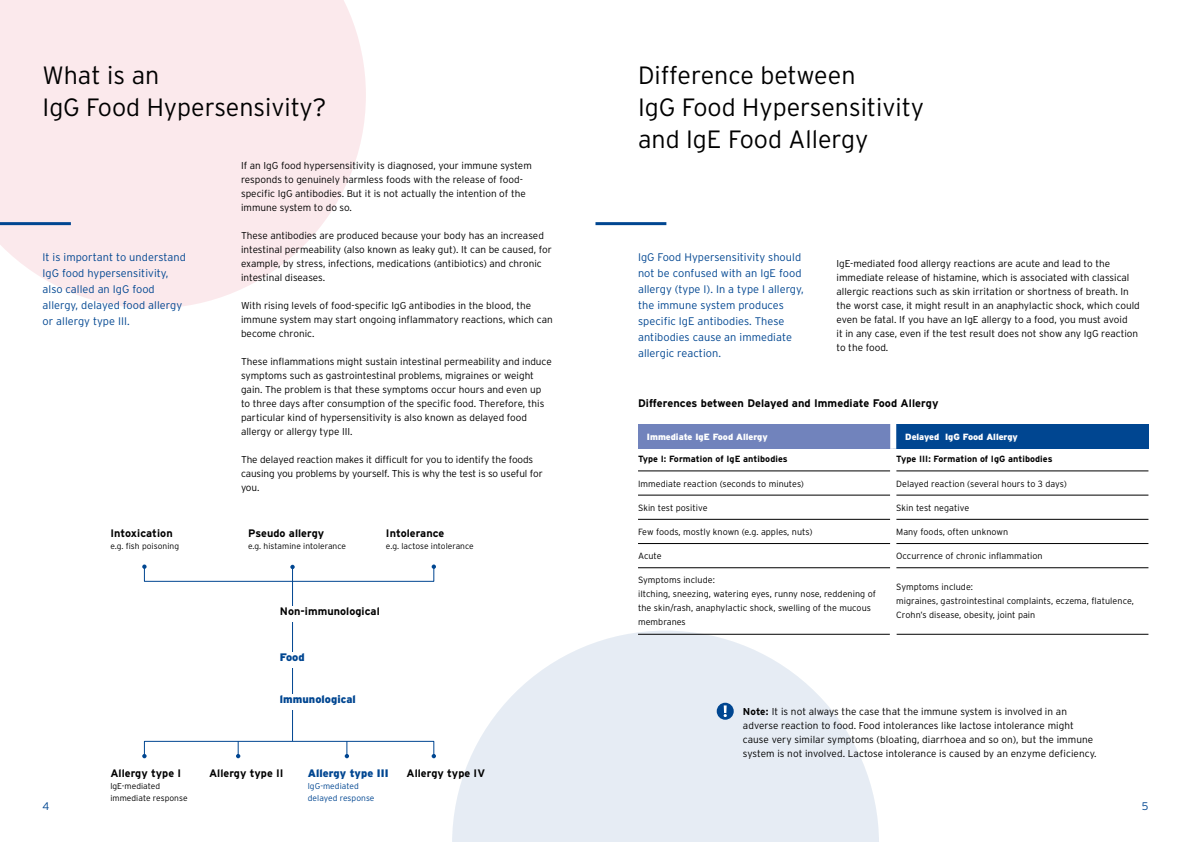
<style>
.page{position:relative;width:1191px;height:842px;background:#fff}
.page>*{position:absolute;margin:0;border:0;box-sizing:border-box;transform-origin:0 0}
.t1{font:300 25px/32px "Interstate";color:#000}
.t2{font:300 11px/16px "Interstate";letter-spacing:.005em;color:#004691}
.t3{font:700 11px "Interstate";letter-spacing:.005em;color:#000}
.t4{font:700 10.9px "Interstate";letter-spacing:.005em;color:#000}
.t5{font:900 10.9px "Interstate";letter-spacing:.005em;color:#004691}
.t6{font:300 10px/14px "Interstate";color:#000}
.t7{font:300 9px/14px "Interstate";letter-spacing:.005em;color:#000}
.t8{font:700 9px "Interstate";letter-spacing:.005em;color:#000}
.t9{font:900 9px "Interstate";color:#fff}
.t10{font:300 8.5px/12.1px "Interstate";letter-spacing:.005em;color:#000}
.t11{font:300 8.5px/12.1px "Interstate";letter-spacing:.005em;color:#004691}
.s1{font-weight:700}
</style>
<div class="page">
<svg style="left:0;top:0;width:366px;height:309px;background:#fbebee"></svg>
<svg style="left:452px;top:631px;width:427px;height:211px;fill:#e6ecf4"></svg>
<div style="left:144px;top:566px;width:290px;height:16px;border:1px solid #004691"></div>
<svg style="left:142px;top:564px;width:5px;height:5px"></svg>
<svg style="left:431px;top:564px;width:5px;height:5px"></svg>
<div style="left:144px;top:741px;width:290px;height:15px;border:1px solid #004691"></div>
<svg style="left:142px;top:754px;width:5px;height:4px"></svg>
<svg style="left:431px;top:754px;width:5px;height:4px"></svg>
<svg style="left:236px;top:741px;width:4px;height:17px"></svg>
<svg style="left:345px;top:741px;width:4px;height:17px"></svg>
<hr style="left:292px;top:567px;width:1px;height:174px;background:#004691">
<svg style="left:290px;top:565px;width:5px;height:4px"></svg>
<div style="left:280px;top:606px;width:159px;height:16px;background:#fff"></div>
<div style="left:280px;top:652px;width:44px;height:16px;background:#fff"></div>
<div style="left:280px;top:694px;width:159px;height:16px;background:#fff"></div>
<div style="left:638px;top:424px;width:255px;height:24px;background:#7183bc"></div>
<div style="left:893px;top:424px;width:255px;height:24px;background:#004691"></div>
<div style="left:890px;top:424px;width:6px;height:24px;background:#fff"></div>
<hr style="left:638px;top:471px;width:252px;height:1px;background:#000">
<hr style="left:896px;top:471px;width:252px;height:1px;background:#000">
<hr style="left:638px;top:495px;width:252px;height:1px;background:#000">
<hr style="left:896px;top:495px;width:252px;height:1px;background:#000">
<hr style="left:638px;top:519px;width:252px;height:1px;background:#000">
<hr style="left:896px;top:519px;width:252px;height:1px;background:#000">
<hr style="left:638px;top:543px;width:252px;height:1px;background:#000">
<hr style="left:896px;top:543px;width:252px;height:1px;background:#000">
<hr style="left:638px;top:567px;width:252px;height:1px;background:#000">
<hr style="left:896px;top:567px;width:252px;height:1px;background:#000">
<hr style="left:638px;top:634px;width:252px;height:1px;background:#000">
<hr style="left:896px;top:634px;width:252px;height:1px;background:#000">
<hr style="left:595px;top:222px;width:71px;height:3px;background:#004691">
<hr style="left:0;top:222px;width:71px;height:3px;background:#004691">
<div style="left:716px;top:703px;width:17px;height:17px;background:#004691;border-radius:50%"></div>
<svg style="left:723px;top:705px;width:4px;height:12px"></svg>
<h1 class="t1" style="left:43px;top:59px;width:286px">What is an<br>IgG Food Hypersensivity?</h1>
<h1 class="t1" style="left:638px;top:59px;width:287px">Difference between<br>IgG Food Hypersensitivity and IgE Food Allergy</h1>
<p class="t6" style="left:241px;top:158px;width:292px">If an IgG food hypersensitivity is diagnosed, your immune system responds to genuinely harmless foods with the release of food&shy;specific IgG antibodies. But it is not actually the intention of the immune system to do so.</p>
<p class="t6" style="left:241px;top:228px;width:312px">These antibodies are produced because your body has an increased intestinal permeability (also known as leaky gut). It can be caused, for example, by stress, infections, medications (antibiotics) and chronic intestinal diseases.</p>
<p class="t6" style="left:241px;top:298px;width:313px">With rising levels of food-specific IgG antibodies in the blood, the immune system may start ongoing inflammatory reactions, which can become chronic.</p>
<p class="t6" style="left:241px;top:354px;width:312px">These inflammations might sustain intestinal permeability and induce symptoms such as gastrointestinal problems, migraines or weight gain. The problem is that these symptoms occur hours and even up to three days after consumption of the specific food. Therefore, this particular kind of hypersensitivity is also known as delayed food allergy or allergy type III.</p>
<p class="t6" style="left:241px;top:452px;width:303px">The delayed reaction makes it difficult for you to identify the foods causing you problems by yourself. This is why the test is so useful for you.</p>
<p class="t2" style="left:43px;top:249px;width:145px">It is important to understand<br>IgG food hypersensitivity, also called an IgG food allergy, delayed food allergy or allergy type III.</p>
<p class="t2" style="left:638px;top:249px;width:167px">IgG Food Hypersensitivity should not be confused with an IgE food allergy (type I). In a type I allergy, the immune system produces specific IgE antibodies. These antibodies cause an immediate allergic reaction.</p>
<p class="t3" style="left:638px;top:397px;width:302px">Differences between Delayed and Immediate Food Allergy</p>
<p class="t9" style="left:647px;top:431px;width:122px">Immediate IgE Food Allergy</p>
<p class="t9" style="left:905px;top:431px;width:114px">Delayed IgG Food Allergy</p>
<p class="t8" style="left:638px;top:454px;width:151px">Type I: Formation of IgE antibodies</p>
<p class="t8" style="left:896px;top:454px;width:158px">Type III: Formation of IgG antibodies</p>
<p class="t7" style="left:638px;top:476px;width:167px">Immediate reaction (seconds to minutes)</p>
<p class="t7" style="left:896px;top:476px;width:172px">Delayed reaction (several hours to 3 days)</p>
<p class="t7" style="left:638px;top:501px;width:71px">Skin test positive</p>
<p class="t7" style="left:896px;top:501px;width:74px">Skin test negative</p>
<p class="t7" style="left:638px;top:525px;width:176px">Few foods, mostly known (e.g. apples, nuts)</p>
<p class="t7" style="left:896px;top:525px;width:113px">Many foods, often unknown</p>
<p class="t7" style="left:638px;top:549px;width:25px">Acute</p>
<p class="t7" style="left:896px;top:549px;width:148px">Occurrence of chronic inflammation</p>
<p class="t7" style="left:638px;top:573px;width:239px">Symptoms include:<br>iItching, sneezing, watering eyes, runny nose, reddening of the skin/rash, anaphylactic shock, swelling of the mucous membranes</p>
<p class="t7" style="left:896px;top:580px;width:239px">Symptoms include:<br>migraines, gastrointestinal complaints, eczema, flatulence,<br>Crohn’s disease, obesity, joint pain</p>
<p class="t6" style="left:836px;top:256px;width:305px">IgE-mediated food allergy reactions are acute and lead to the immediate release of histamine, which is associated with classical allergic reactions such as skin irritation or shortness of breath. In the worst case, it might result in an anaphylactic shock, which could even be fatal. If you have an IgE allergy to a food, you must avoid<br>it in any case, even if the test result does not show any IgG reaction to the food.</p>
<p class="t4" style="left:248px;top:527px;width:78px">Pseudo allergy</p>
<p class="t10" style="left:248px;top:540px;width:99px">e.g. histamine intolerance</p>
<p class="t4" style="left:110px;top:527px;width:64px">Intoxication</p>
<p class="t10" style="left:110px;top:540px;width:70px">e.g. fish poisoning</p>
<p class="t4" style="left:386px;top:527px;width:60px">Intolerance</p>
<p class="t10" style="left:386px;top:540px;width:89px">e.g. lactose intolerance</p>
<p class="t4" style="left:280px;top:605px;width:101px">Non-immunological</p>
<p class="t5" style="left:280px;top:650px;width:26px">Food</p>
<p class="t5" style="left:280px;top:692px;width:77px">lmmunological</p>
<p class="t6" style="left:743px;top:704px;width:355px"><span class="s1">Note:</span> It is not always the case that the immune system is involved in an adverse reaction to food. Food intolerances like lactose intolerance might cause very similar symptoms (bloating, diarrhoea and so on), but the immune system is not involved. Lactose intolerance is caused by an enzyme deficiency.</p>
<p class="t4" style="left:110px;top:767px;width:72px">Allergy type I</p>
<p class="t10" style="left:110px;top:780px;width:79px">lgE-mediated immediate response</p>
<p class="t4" style="left:209px;top:767px;width:76px">Allergy type II</p>
<p class="t5" style="left:308px;top:767px;width:82px">Allergy type III</p>
<p class="t11" style="left:308px;top:780px;width:68px">lgG-mediated delayed response</p>
<p class="t4" style="left:406px;top:767px;width:80px">Allergy type IV</p>
<p class="t2" style="left:43px;top:798px;width:8px">4</p>
<p class="t2" style="left:1141px;top:798px;width:8px">5</p>
</div>
